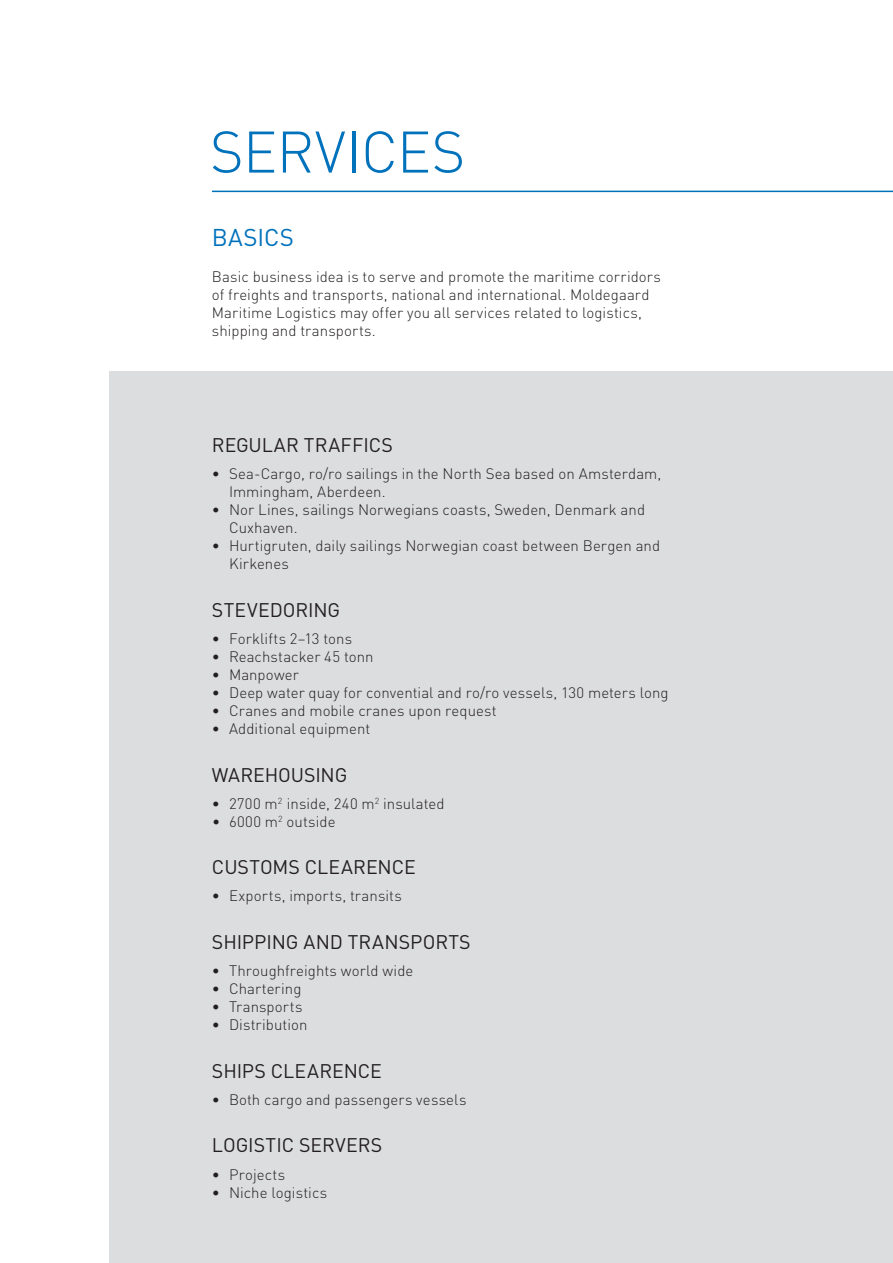
<style>
.page{position:relative;width:893px;height:1263px;background:#fff}
.page>*{position:absolute;margin:0;border:0;box-sizing:border-box;transform-origin:0 0}
.t1{font:300 57.6px "DIN";letter-spacing:-.015em;color:#0072bc}
.t2{font:24px "DIN";letter-spacing:.005em;color:#0072bc}
.t3{font:19.5px "DIN";letter-spacing:-.005em;color:#231f20}
.t4{font:300 15px/18px "DIN";letter-spacing:.005em;color:#231f20}
</style>
<div class="page">
<div style="left:109px;top:371px;width:784px;height:892px;background:#dcdddf"></div>
<hr style="left:212px;top:191px;width:681px;height:1px;background:#0072bc">
<h1 class="t1" style="left:210px;top:116px;width:257px">SERVICES</h1>
<h2 class="t2" style="left:212px;top:223px;width:83px">BASICS</h2>
<p class="t4" style="left:212px;top:268px;width:450px">Basic business idea is to serve and promote the maritime corridors of freights and transports, national and international. Moldegaard Maritime Logistics may offer you all services related to logistics, shipping and transports.</p>
<h3 class="t3" style="left:212px;top:433px;width:182px">REGULAR TRAFFICS</h3>
<p class="t4" style="left:229px;top:465px;width:434px;text-indent:-17px">• Sea-Cargo, ro/ro sailings in the North Sea based on Amsterdam,<br>Immingham, Aberdeen.</p>
<p class="t4" style="left:229px;top:501px;width:418px;text-indent:-17px">• Nor Lines, sailings Norwegians coasts, Sweden, Denmark and<br>Cuxhaven.</p>
<p class="t4" style="left:229px;top:537px;width:433px;text-indent:-17px">• Hurtigruten, daily sailings Norwegian coast between Bergen and<br>Kirkenes</p>
<h3 class="t3" style="left:212px;top:598px;width:130px">STEVEDORING</h3>
<p class="t4" style="left:212px;top:629px;width:142px">• Forklifts 2–13 tons</p>
<p class="t4" style="left:212px;top:647px;width:163px">• Reachstacker 45 tonn</p>
<p class="t4" style="left:212px;top:665px;width:88px">• Manpower</p>
<p class="t4" style="left:212px;top:683px;width:458px">• Deep water quay for convential and ro/ro vessels, 130 meters long</p>
<p class="t4" style="left:212px;top:701px;width:286px">• Cranes and mobile cranes upon request</p>
<p class="t4" style="left:212px;top:719px;width:160px">• Additional equipment</p>
<h3 class="t3" style="left:212px;top:762px;width:137px">WAREHOUSING</h3>
<p class="t4" style="left:212px;top:794px;width:234px">• 2700 m<sup>2</sup> inside, 240 m<sup>2</sup> insulated</p>
<p class="t4" style="left:212px;top:812px;width:125px">• 6000 m<sup>2</sup> outside</p>
<h3 class="t3" style="left:212px;top:855px;width:205px">CUSTOMS CLEARENCE</h3>
<p class="t4" style="left:212px;top:887px;width:191px">• Exports, imports, transits</p>
<h3 class="t3" style="left:212px;top:930px;width:260px">SHIPPING AND TRANSPORTS</h3>
<p class="t4" style="left:212px;top:961px;width:203px">• Throughfreights world wide</p>
<p class="t4" style="left:212px;top:979px;width:91px">• Chartering</p>
<p class="t4" style="left:212px;top:997px;width:92px">• Transports</p>
<p class="t4" style="left:212px;top:1015px;width:97px">• Distribution</p>
<h3 class="t3" style="left:212px;top:1058px;width:171px">SHIPS CLEARENCE</h3>
<p class="t4" style="left:212px;top:1090px;width:256px">• Both cargo and passengers vessels</p>
<h3 class="t3" style="left:212px;top:1133px;width:172px">LOGISTIC SERVERS</h3>
<p class="t4" style="left:212px;top:1165px;width:75px">• Projects</p>
<p class="t4" style="left:212px;top:1183px;width:117px">• Niche logistics</p>
</div>
